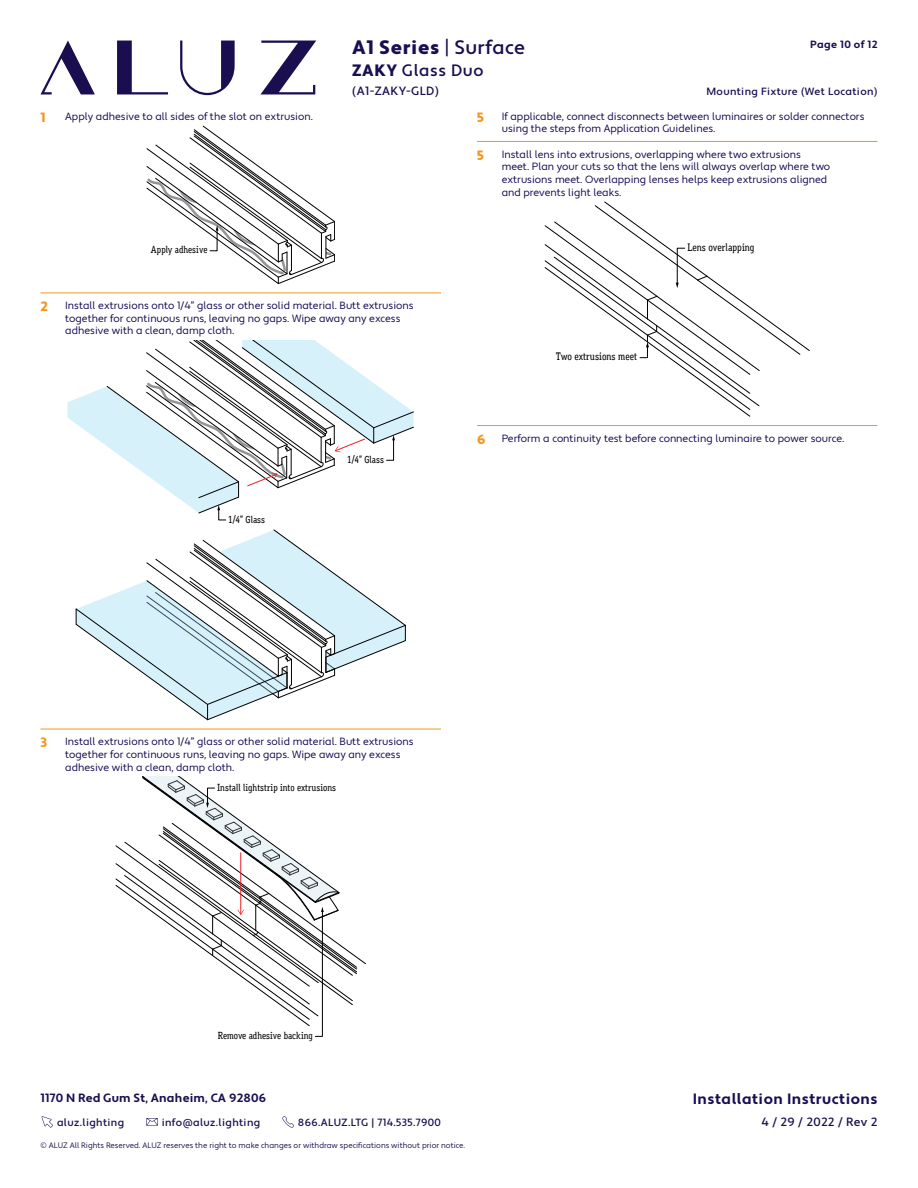
<style>
.page{position:relative;width:918px;height:1188px;background:#fff}
.page>*{position:absolute;margin:0;border:0;box-sizing:border-box;transform-origin:0 0}
.t1{font:900 19.5px "Apertura";letter-spacing:.035em;color:#1a0e51}
.t2{font:500 16.5px "Apertura";letter-spacing:.035em;color:#1a0e51}
.t3{font:700 15px "Apertura";letter-spacing:.035em;color:#1a0e51}
.t4{font:900 13.5px "Apertura";color:#f7941e}
.t5{font:700 12px "Apertura";letter-spacing:.015em;color:#1a0e51}
.t6{font:500 12px "Apertura";letter-spacing:.035em;color:#1a0e51}
.t7{font:500 10.8px "Aaux Office";color:#000}
.t8{font:10.5px/12.6px "Apertura";color:#11024f}
.t9{font:500 10.5px "Apertura";letter-spacing:.035em;color:#1a0e51}
.t10{font:700 10.5px "Apertura";letter-spacing:.035em;color:#1a0e51}
.t11{font:500 10.2px "Aaux Office";color:#000}
.t12{font:7.8px "Apertura";color:#1a0e51}
.s1{font-weight:400}
.s2{font-weight:500}
.s3{font-weight:900}
.s4{font-weight:900;font-size:13.5px;color:#f7941e}
</style>
<div class="page">
<svg style="left:41px;top:41px;width:275px;height:54px"></svg>
<svg style="left:146px;top:1118px;width:12px;height:8px"></svg>
<svg style="left:42px;top:1116px;width:11px;height:12px"></svg>
<svg style="left:282px;top:1116px;width:12px;height:12px"></svg>
<svg style="left:116px;top:777px;width:250px;height:260px"></svg>
<svg style="left:146px;top:125px;width:189px;height:159px"></svg>
<svg style="left:67px;top:340px;width:347px;height:181px"></svg>
<svg style="left:76px;top:530px;width:330px;height:191px"></svg>
<hr style="left:40px;top:293px;width:401px;height:1px;background:#f7941e">
<hr style="left:40px;top:729px;width:401px;height:1px;background:#f7941e">
<svg style="left:545px;top:202px;width:265px;height:215px"></svg>
<hr style="left:477px;top:141px;width:401px;height:1px;background:#f7941e">
<hr style="left:477px;top:425px;width:401px;height:1px;background:#f7941e">
<p class="t4" style="left:40px;top:109px;width:7px">1</p>
<p class="t8" style="left:65px;top:110px;width:249px">Apply adhesive to all sides of the slot on extrusion.</p>
<p class="t11" style="left:151px;top:244px;width:58px">Apply adhesive</p>
<h1 class="t1" style="left:352px;top:36px;width:174px">A1 Series <span class="s1">|</span> <span class="s2">Surface</span></h1>
<h2 class="t2" style="left:352px;top:60px;width:133px"><span class="s3">ZAKY</span> Glass Duo</h2>
<p class="t6" style="left:352px;top:83px;width:88px">(A1-ZAKY-GLD)</p>
<p class="t10" style="left:810px;top:38px;width:69px">Page 10 of 12</p>
<p class="t9" style="left:706px;top:85px;width:173px">Mounting Fixture (Wet Location)</p>
<p class="t4" style="left:477px;top:109px;width:8px">5</p>
<p class="t8" style="left:502px;top:110px;width:364px">If applicable, connect disconnects between luminaires or solder connectors using the steps from Application Guidelines.</p>
<p class="t4" style="left:477px;top:147px;width:8px">5</p>
<p class="t8" style="left:502px;top:148px;width:330px">Install lens into extrusions, overlapping where two extrusions meet. Plan your cuts so that the lens will always overlap where two extrusions meet. Overlapping lenses helps keep extrusions aligned and prevents light leaks.</p>
<p class="t7" style="left:687px;top:241px;width:69px">Lens overlapping</p>
<p class="t4" style="left:40px;top:299px;width:9px">2</p>
<p class="t8" style="left:65px;top:300px;width:350px">Install extrusions onto 1/4” glass or other solid material. Butt extrusions together for continuous runs, leaving no gaps. Wipe away any excess adhesive with a clean, damp cloth.</p>
<p class="t11" style="left:228px;top:513px;width:38px">1/4” Glass</p>
<p class="t11" style="left:347px;top:453px;width:38px">1/4” Glass</p>
<p class="t7" style="left:556px;top:350px;width:83px">Two extrusions meet</p>
<p class="t8" style="left:477px;top:432px;width:369px"><span class="s4">6</span> Perform a continuity test before connecting luminaire to power source.</p>
<p class="t4" style="left:40px;top:735px;width:8px">3</p>
<p class="t8" style="left:65px;top:736px;width:350px">Install extrusions onto 1/4” glass or other solid material. Butt extrusions together for continuous runs, leaving no gaps. Wipe away any excess adhesive with a clean, damp cloth.</p>
<p class="t11" style="left:217px;top:781px;width:121px">Install lightstrip into extrusions</p>
<p class="t11" style="left:218px;top:1030px;width:97px">Remove adhesive backing</p>
<p class="t5" style="left:40px;top:1091px;width:227px">1170 N Red Gum St, Anaheim, CA 92806</p>
<p class="t12" style="left:40px;top:1140px;width:426px">© ALUZ All Rights Reserved. ALUZ reserves the right to make changes or withdraw specifications without prior notice.</p>
<p class="t9" style="left:57px;top:1116px;width:69px">aluz.lighting</p>
<p class="t9" style="left:162px;top:1116px;width:100px">info@aluz.lighting</p>
<p class="t9" style="left:298px;top:1116px;width:145px">866.ALUZ.LTG | 714.535.7900</p>
<h3 class="t3" style="left:693px;top:1090px;width:186px">Installation Instructions</h3>
<p class="t6" style="left:762px;top:1114px;width:117px">4 / 29 / 2022 / Rev 2</p>
</div>
